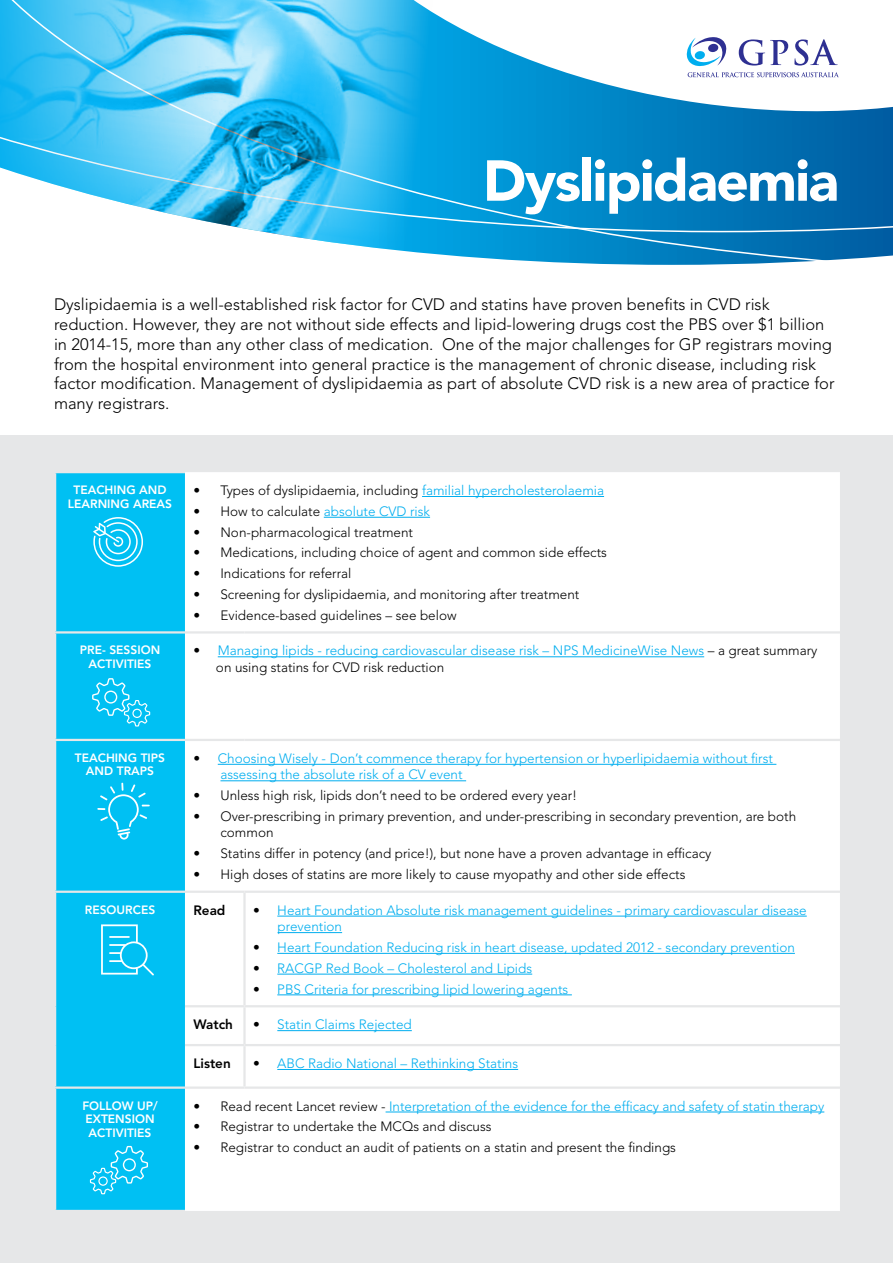
<style>
.page{position:relative;width:893px;height:1263px;background:#fff}
.page>*{position:absolute;margin:0;border:0;box-sizing:border-box;transform-origin:0 0}
.t1{font:900 57.15px "Avenir";letter-spacing:-.03em;color:#fff}
.t2{font:300 16.5px/19.8px "Avenir";color:#000}
.t3{font:300 13.5px/16.5px "Avenir";color:#000}
.t4{font:300 13.5px/16.5px "Avenir";color:#00aeef}
.t5{font:800 13.5px "Avenir";color:#000}
.t6{font:800 12px/13.5px "Avenir";color:#fff;text-align:center}
.s1{color:#00aeef}
.s2{color:#000}
</style>
<div class="page">
<div style="left:0;top:436px;width:893px;height:827px;background:#e6e7e8"></div>
<div style="left:56px;top:473px;width:129px;height:737px;background:#00c0f3"></div>
<div style="left:185px;top:472px;width:655px;height:739px;background:#fff"></div>
<hr style="left:185px;top:631px;width:59px;height:2px;background:#e6e7e8">
<hr style="left:244px;top:631px;width:596px;height:2px;background:#e6e7e8">
<hr style="left:185px;top:739px;width:59px;height:2px;background:#e6e7e8">
<hr style="left:244px;top:739px;width:596px;height:2px;background:#e6e7e8">
<hr style="left:243px;top:893px;width:3px;height:112px;background:#e6e7e8">
<hr style="left:243px;top:1007px;width:3px;height:37px;background:#e6e7e8">
<hr style="left:243px;top:1046px;width:3px;height:40px;background:#e6e7e8">
<hr style="left:185px;top:890px;width:59px;height:3px;background:#e6e7e8">
<hr style="left:185px;top:1005px;width:59px;height:2px;background:#e6e7e8">
<hr style="left:185px;top:1044px;width:59px;height:2px;background:#e6e7e8">
<hr style="left:244px;top:890px;width:596px;height:3px;background:#e6e7e8">
<hr style="left:244px;top:1005px;width:596px;height:2px;background:#e6e7e8">
<hr style="left:244px;top:1044px;width:596px;height:2px;background:#e6e7e8">
<hr style="left:185px;top:1086px;width:59px;height:3px;background:#e6e7e8">
<hr style="left:244px;top:1086px;width:596px;height:3px;background:#e6e7e8">
<hr style="left:54px;top:631px;width:131px;height:2px;background:#e6e7e8">
<hr style="left:54px;top:739px;width:131px;height:2px;background:#e6e7e8">
<hr style="left:54px;top:890px;width:131px;height:3px;background:#e6e7e8">
<hr style="left:54px;top:1086px;width:131px;height:3px;background:#e6e7e8">
<hr style="left:422px;top:496px;width:182px;height:1px;background:#00aeef">
<hr style="left:324px;top:517px;width:106px;height:1px;background:#00aeef">
<hr style="left:218px;top:656px;width:486px;height:1px;background:#00aeef">
<hr style="left:218px;top:764px;width:558px;height:1px;background:#00aeef">
<hr style="left:220px;top:780px;width:246px;height:1px;background:#00aeef">
<hr style="left:277px;top:916px;width:530px;height:1px;background:#00aeef">
<hr style="left:278px;top:932px;width:64px;height:1px;background:#00aeef">
<hr style="left:277px;top:953px;width:518px;height:1px;background:#00aeef">
<hr style="left:277px;top:974px;width:255px;height:1px;background:#00aeef">
<hr style="left:277px;top:994px;width:295px;height:1px;background:#00aeef">
<hr style="left:277px;top:1030px;width:135px;height:1px;background:#00aeef">
<hr style="left:277px;top:1069px;width:241px;height:1px;background:#00aeef">
<hr style="left:386px;top:1112px;width:438px;height:1px;background:#00aeef">
<svg style="left:444px;top:232px;width:449px;height:33px;background:#208dc7"></svg>
<svg style="left:444px;top:19px;width:449px;height:213px"></svg>
<svg style="left:93px;top:517px;width:50px;height:50px;background:#3bcef5"></svg>
<svg style="left:92px;top:678px;width:58px;height:48px;background:#23c8f4"></svg>
<svg style="left:90px;top:1146px;width:58px;height:48px;background:#24c8f4"></svg>
<svg style="left:101px;top:924px;width:53px;height:51px;background:#2ecbf5"></svg>
<hr style="left:109px;top:936px;width:21px;height:2px;background:#fff">
<svg style="left:97px;top:783px;width:53px;height:56px;background:#1dc7f4"></svg>
<svg style="left:687px;top:37px;width:39px;height:29px"></svg>
<svg style="left:688px;top:72px;width:151px;height:5px"></svg>
<svg style="left:739px;top:39px;width:49px;height:27px"></svg>
<svg style="left:794px;top:39px;width:44px;height:27px"></svg>
<img style="left:0;top:0;width:444px;height:255px">
<h1 class="t1" style="left:483px;top:146px;width:357px">Dyslipidaemia</h1>
<p class="t2" style="left:54px;top:295px;width:782px">Dyslipidaemia is a well-established risk factor for CVD and statins have proven benefits in CVD risk reduction. However, they are not without side effects and lipid-lowering drugs cost the PBS over $1 billion in 2014-15, more than any other class of medication. One of the major challenges for GP registrars moving from the hospital environment into general practice is the management of chronic disease, including risk factor modification. Management of dyslipidaemia as part of absolute CVD risk is a new area of practice for many registrars.</p>
<p class="t6" style="left:68px;top:483px;width:106px">TEACHING AND<br>LEARNING AREAS</p>
<p class="t3" style="left:193px;top:482px;width:412px">• Types of dyslipidaemia, including <span class="s1">familial hypercholesterolaemia</span></p>
<p class="t3" style="left:193px;top:503px;width:238px">• How to calculate <span class="s1">absolute CVD risk</span></p>
<p class="t3" style="left:193px;top:524px;width:221px">• Non-pharmacological treatment</p>
<p class="t3" style="left:193px;top:544px;width:415px">• Medications, including choice of agent and common side effects</p>
<p class="t3" style="left:193px;top:565px;width:160px">• Indications for referral</p>
<p class="t3" style="left:193px;top:586px;width:387px">• Screening for dyslipidaemia, and monitoring after treatment</p>
<p class="t3" style="left:193px;top:607px;width:265px">• Evidence-based guidelines – see below</p>
<p class="t6" style="left:80px;top:643px;width:82px">PRE- SESSION<br>ACTIVITIES</p>
<p class="t4" style="left:216px;top:642px;width:603px;text-indent:-23px"><span class="s2">•</span> Managing lipids - reducing cardiovascular disease risk – NPS MedicineWise News <span class="s2">– a great summary on using statins for CVD risk reduction</span></p>
<p class="t6" style="left:75px;top:751px;width:92px">TEACHING TIPS<br>AND TRAPS</p>
<p class="t4" style="left:220px;top:750px;width:554px;text-indent:-27px"><span class="s2">•</span> Choosing Wisely - Don’t commence therapy for hypertension or hyperlipidaemia without first assessing the absolute risk of a CV event</p>
<p class="t3" style="left:193px;top:787px;width:385px">• Unless high risk, lipids don’t need to be ordered every year!</p>
<p class="t3" style="left:220px;top:808px;width:577px;text-indent:-27px">• Over-prescribing in primary prevention, and under-prescribing in secondary prevention, are both common</p>
<p class="t3" style="left:193px;top:845px;width:520px">• Statins differ in potency (and price!), but none have a proven advantage in efficacy</p>
<p class="t3" style="left:193px;top:866px;width:494px">• High doses of statins are more likely to cause myopathy and other side effects</p>
<p class="t6" style="left:85px;top:903px;width:72px">RESOURCES</p>
<p class="t5" style="left:193px;top:902px;width:34px">Read</p>
<p class="t4" style="left:278px;top:902px;width:531px;text-indent:-25px"><span class="s2">•</span> Heart Foundation Absolute risk management guidelines - primary cardiovascular disease prevention</p>
<p class="t4" style="left:253px;top:939px;width:543px"><span class="s2">•</span> Heart Foundation Reducing risk in heart disease, updated 2012 - secondary prevention</p>
<p class="t4" style="left:253px;top:960px;width:281px"><span class="s2">•</span> RACGP Red Book – Cholesterol and Lipids</p>
<p class="t4" style="left:253px;top:980px;width:317px"><span class="s2">•</span> PBS Criteria for prescribing lipid lowering agents</p>
<p class="t5" style="left:193px;top:1016px;width:41px">Watch</p>
<p class="t4" style="left:253px;top:1016px;width:160px"><span class="s2">•</span> Statin Claims Rejected</p>
<p class="t5" style="left:193px;top:1055px;width:39px">Listen</p>
<p class="t4" style="left:253px;top:1055px;width:267px"><span class="s2">•</span> ABC Radio National – Rethinking Statins</p>
<p class="t6" style="left:82px;top:1098px;width:77px;text-align:left">FOLLOW UP/<br>EXTENSION<br>ACTIVITIES</p>
<p class="t4" style="left:193px;top:1098px;width:632px"><span class="s2">• Read recent Lancet review -</span> Interpretation of the evidence for the efficacy and safety of statin therapy</p>
<p class="t3" style="left:193px;top:1118px;width:300px">• Registrar to undertake the MCQs and discuss</p>
<p class="t3" style="left:193px;top:1139px;width:484px">• Registrar to conduct an audit of patients on a statin and present the findings</p>
</div>
